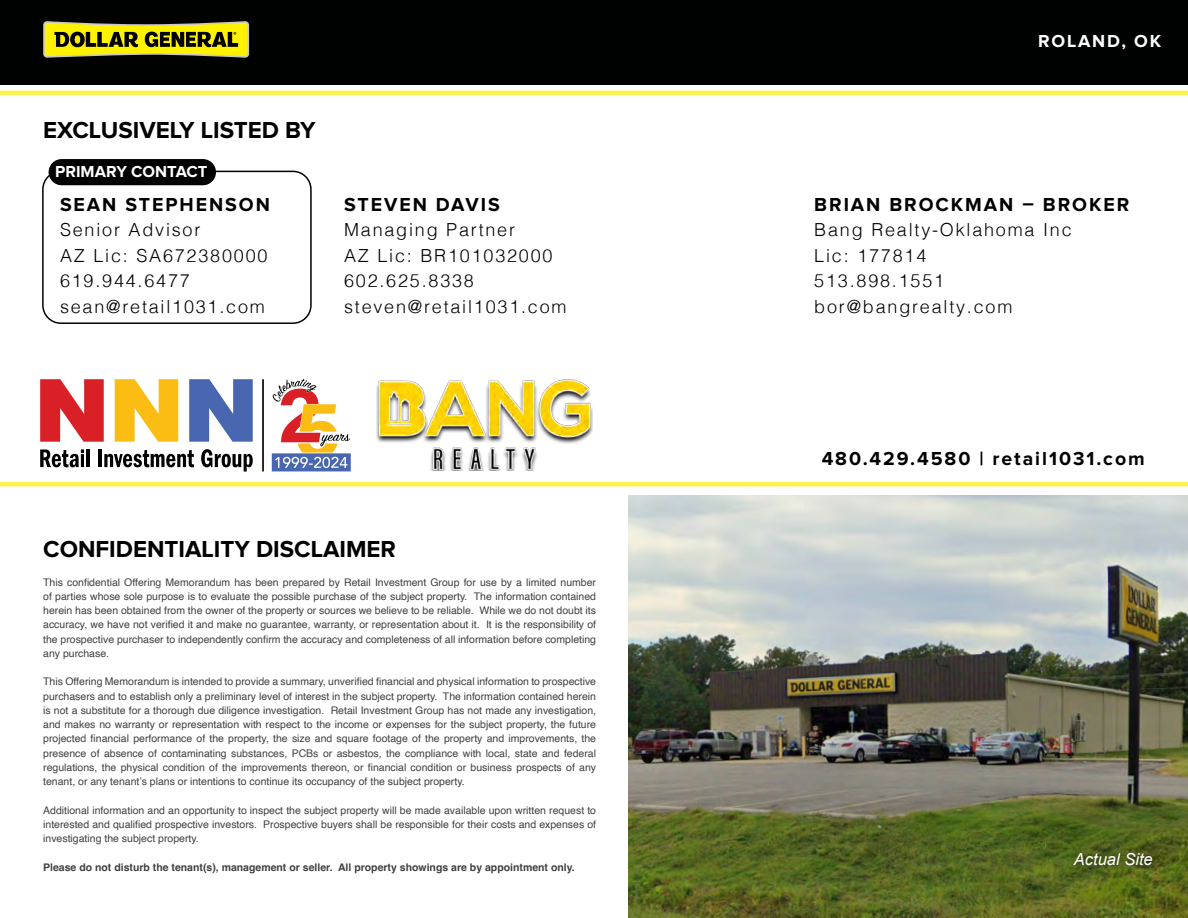
<style>
.page{position:relative;width:1188px;height:918px;background:#fff}
.page>*{position:absolute;margin:0;border:0;box-sizing:border-box;transform-origin:0 0}
.t1{font:700 24px "Proxima Nova";color:#000101}
.t2{font:700 19.5px "Proxima Nova";letter-spacing:.1em;color:#000}
.t3{font:300 18px/25.5px "Helvetica";letter-spacing:.1em;color:#000}
.t4{font:700 18px "Proxima Nova";letter-spacing:.1em;color:#fff}
.t5{font:700 16.5px "Proxima Nova";color:#fff}
.t6{font:italic 16.5px "Arial";color:#fff}
.t7{font:10.5px/14.2px "Helvetica";color:#414042;text-align:justify}
.t8{font:700 10.5px "Helvetica";color:#414042}
</style>
<div class="page">
<svg style="left:0;top:84px;width:1188px;height:403px"></svg>
<hr style="left:0;top:91px;width:1188px;height:4px;background:#fdf250">
<hr style="left:0;top:482px;width:1188px;height:4px;background:#fdf250">
<div style="left:0;top:0;width:1188px;height:84px;background:#000101"></div>
<svg style="left:43px;top:21px;width:206px;height:37px"></svg>
<img style="left:629px;top:496px;width:559px;height:422px">
<div style="left:1067px;top:847px;width:94px;height:27px;background:#000;opacity:.75"></div>
<hr style="left:262px;top:379px;width:2px;height:92px;background:#000101">
<svg style="left:272px;top:379px;width:79px;height:92px"></svg>
<svg style="left:40px;top:449px;width:44px;height:18px"></svg>
<hr style="left:86px;top:449px;width:4px;height:18px;background:#000101">
<hr style="left:98px;top:449px;width:4px;height:18px;background:#000101">
<svg style="left:104px;top:450px;width:90px;height:17px"></svg>
<svg style="left:201px;top:449px;width:52px;height:23px"></svg>
<svg style="left:40px;top:379px;width:64px;height:63px"></svg>
<svg style="left:115px;top:379px;width:63px;height:63px"></svg>
<svg style="left:189px;top:379px;width:64px;height:63px"></svg>
<div style="left:42px;top:171px;width:270px;height:153px;border:2px solid #000;border-radius:18px"></div>
<div style="left:49px;top:159px;width:167px;height:26px;background:#000;border-radius:13px"></div>
<img style="left:376px;top:378px;width:217px;height:93px">
<h1 class="t1" style="left:43px;top:119px;width:274px">EXCLUSIVELY LISTED BY</h1>
<h3 class="t5" style="left:55px;top:164px;width:154px">PRIMARY CONTACT</h3>
<h2 class="t2" style="left:60px;top:195px;width:211px">SEAN STEPHENSON</h2>
<h3 class="t3" style="left:60px;top:216px;width:209px">Senior Advisor<br>AZ Lic: SA672380000<br>619.944.6477 sean@retail1031.com</h3>
<h2 class="t2" style="left:344px;top:195px;width:157px">STEVEN DAVIS</h2>
<h3 class="t3" style="left:344px;top:216px;width:224px">Managing Partner<br>AZ Lic: BR101032000<br>602.625.8338 steven@retail1031.com</h3>
<h1 class="t1" style="left:43px;top:538px;width:354px">CONFIDENTIALITY DISCLAIMER</h1>
<p class="t7" style="left:43px;top:575px;width:554px">This confidential Offering Memorandum has been prepared by Retail Investment Group for use by a limited number of parties whose sole purpose is to evaluate the possible purchase of the subject property. The information contained herein has been obtained from the owner of the property or sources we believe to be reliable. While we do not doubt its accuracy, we have not verified it and make no guarantee, warranty, or representation about it. It is the responsibility of the prospective purchaser to independently confirm the accuracy and completeness of all information before completing any purchase.</p>
<p class="t7" style="left:43px;top:675px;width:554px">This Offering Memorandum is intended to provide a summary, unverified financial and physical information to prospective purchasers and to establish only a preliminary level of interest in the subject property. The information contained herein is not a substitute for a thorough due diligence investigation. Retail Investment Group has not made any investigation, and makes no warranty or representation with respect to the income or expenses for the subject property, the future projected financial performance of the property, the size and square footage of the property and improvements, the presence of absence of contaminating substances, PCBs or asbestos, the compliance with local, state and federal regulations, the physical condition of the improvements thereon, or financial condition or business prospects of any tenant, or any tenant’s plans or intentions to continue its occupancy of the subject property.</p>
<p class="t7" style="left:43px;top:803px;width:554px">Additional information and an opportunity to inspect the subject property will be made available upon written request to interested and qualified prospective investors. Prospective buyers shall be responsible for their costs and expenses of investigating the subject property.</p>
<p class="t8" style="left:43px;top:861px;width:533px">Please do not disturb the tenant(s), management or seller. All property showings are by appointment only.</p>
<h3 class="t4" style="left:1038px;top:32px;width:125px">ROLAND, OK</h3>
<h2 class="t2" style="left:814px;top:195px;width:316px">BRIAN BROCKMAN – BROKER</h2>
<h3 class="t3" style="left:814px;top:216px;width:259px">Bang Realty-Oklahoma Inc<br>Lic: 177814<br>513.898.1551 bor@bangrealty.com</h3>
<h2 class="t2" style="left:822px;top:449px;width:325px">480.429.4580 | retail1031.com</h2>
<h3 class="t6" style="left:1074px;top:849px;width:80px">Actual Site</h3>
</div>
